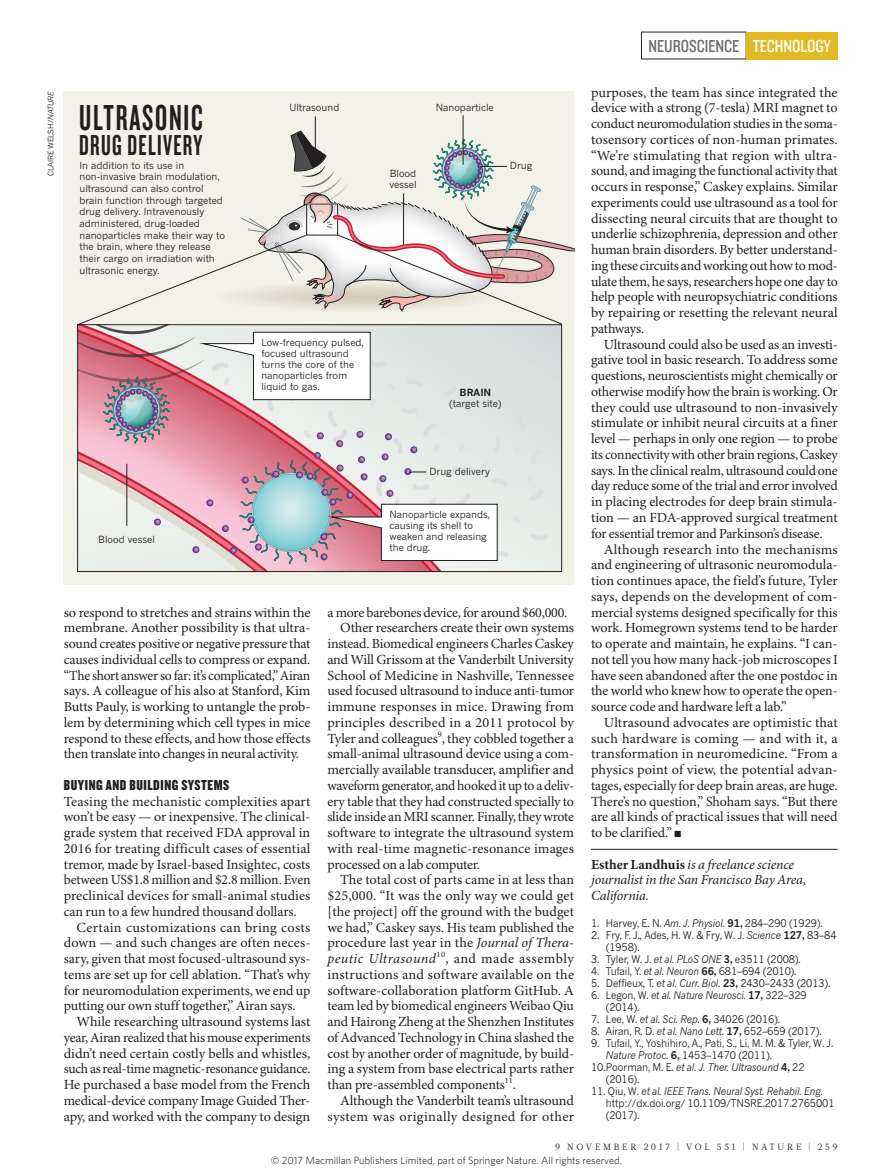
<style>
.page{position:relative;width:893px;height:1174px;background:#fff}
.page>*{position:absolute;margin:0;border:0;box-sizing:border-box;transform-origin:0 0}
.t1{font:37.5px "Knockout 48 Featherweight";letter-spacing:.055em;color:#231f20;scale:.85 1}
.t2{font:30px "Knockout 48 Featherweight";letter-spacing:.05em;color:#231f20;scale:.85 1}
.t3{font:18px "Knockout 29 Junior Ltweight";color:#6c6d70}
.CROSSHEAD{font:15px "Knockout 69 Full Liteweight";letter-spacing:.04em;color:#231f20}
.BODY_INDENT{font:13.95px/15.8px "Minion Pro";letter-spacing:-.01em;color:#231f20;text-align:justify}
.BODY_1ST_PARA{font:13.95px/15.8px "Minion Pro";letter-spacing:-.005em;color:#231f20;text-align:justify}
.AUTHOR_DETAILS{font:italic 13.95px/15.8px "Minion Pro";letter-spacing:-.01em;color:#231f20}
.REFS{font:10.5px/12px "News Gothic MTOT";letter-spacing:-.01em;color:#231f20;scale:.95 1}
.t4{font:300 10.5px "Whitney";color:#000}
.t5{font:9.75px/11.7px "News Gothic MTOT";color:#231f20}
.t6{font:9px "Glosa Math";letter-spacing:.3em;color:#231f20}
.PIC_CREDIT{font:7.5px "News Gothic MTOT";color:#231f20}
.s1{color:#fff}
.s2{font-style:italic}
.s3{font-weight:700}
.s4{font-weight:700;font-style:normal}
</style>
<div class="page">
<hr style="left:591px;top:849px;width:247px;height:1px;background:#231f20">
<div style="left:64px;top:91px;width:510px;height:494px;background:#f2f2e9"></div>
<hr style="left:463px;top:115px;width:1px;height:50px;background:#231f20">
<svg style="left:77px;top:130px;width:497px;height:441px"></svg>
<hr style="left:315px;top:116px;width:1px;height:35px;background:#231f20">
<div style="left:746px;top:32px;width:92px;height:27px;background:#e3b923"></div>
<p class="t3" style="left:648px;top:34px;width:184px">NEUROSCIENCE <span class="s1">TECHNOLOGY</span></p>
<p class="PIC_CREDIT" style="left:46px;top:176px;width:86px;rotate:-90deg">CLAIRE WELSH/<span class="s2">NATURE</span></p>
<p class="t1" style="left:79px;top:94px;width:147px">ULTRASONIC</p>
<p class="t2" style="left:79px;top:127px;width:146px">DRUG DELIVERY</p>
<p class="t5" style="left:79px;top:159px;width:147px">In addition to its use in non-invasive brain modulation, ultrasound can also control brain function through targeted drug delivery. Intravenously administered, drug-loaded nanoparticles make their way to the brain, where they release their cargo on irradiation with ultrasonic energy.</p>
<p class="t5" style="left:98px;top:533px;width:58px">Blood vessel</p>
<p class="t5" style="left:289px;top:101px;width:51px">Ultrasound</p>
<p class="t5" style="left:389px;top:167px;width:29px">Blood vessel</p>
<p class="t5" style="left:436px;top:101px;width:60px">Nanoparticle</p>
<p class="t5" style="left:510px;top:160px;width:24px">Drug</p>
<p class="t5" style="left:261px;top:336px;width:104px;line-height:11.1px">Low-frequency pulsed, focused ultrasound turns the core of the nanoparticles from liquid to gas.</p>
<p class="t5" style="left:449px;top:386px;width:54px;line-height:11.1px;text-align:center"><span class="s3">BRAIN </span>(target site)</p>
<p class="t5" style="left:429px;top:466px;width:62px">Drug delivery</p>
<p class="t5" style="left:390px;top:509px;width:102px;line-height:11.1px">Nanoparticle expands, causing its shell to weaken and releasing the drug.</p>
<p class="BODY_INDENT" style="left:64px;top:605px;width:248px">so respond to stretches and strains within the membrane. Another possibility is that ultra&shy;sound creates positive or negative pressure that causes individual cells to compress or expand. “The short answer so far: it’s complicated,” Airan says. A colleague of his also at Stanford, Kim Butts Pauly, is working to untangle the prob&shy;lem by determining which cell types in mice respond to these effects, and how those effects then translate into changes in neural activity.</p>
<p class="CROSSHEAD" style="left:64px;top:775px;width:167px">BUYING AND BUILDING SYSTEMS</p>
<p class="BODY_1ST_PARA" style="left:64px;top:794px;width:248px">Teasing the mechanistic complexities apart won’t be easy — or inexpensive. The clinical&shy;grade system that received FDA approval in 2016 for treating difficult cases of essential tremor, made by Israel-based Insightec, costs between US$1.8 million and $2.8 million. Even preclinical devices for small-animal studies can run to a few hundred thousand dollars.</p>
<p class="BODY_INDENT" style="left:64px;top:920px;width:248px;text-indent:13px">Certain customizations can bring costs down — and such changes are often neces&shy;sary, given that most focused-ultrasound sys&shy;tems are set up for cell ablation. “That’s why for neuromodulation experiments, we end up putting our own stuff together,” Airan says.</p>
<p class="BODY_INDENT" style="left:64px;top:1014px;width:248px;text-indent:13px">While researching ultrasound systems last year, Airan realized that his mouse experiments didn’t need certain costly bells and whistles, such as real-time magnetic-resonance guidance.<br>He purchased a base model from the French medical-device company Image Guided Ther&shy;apy, and worked with the company to design</p>
<p class="BODY_INDENT" style="left:327px;top:605px;width:241px">a more barebones device, for around $60,000.</p>
<p class="BODY_INDENT" style="left:327px;top:620px;width:248px;text-indent:13px">Other researchers create their own systems instead. Biomedical engineers Charles Caskey and Will Grissom at the Vanderbilt University School of Medicine in Nashville, Tennessee used focused ultrasound to induce anti-tumor immune responses in mice. Drawing from principles described in a 2011 protocol by Tyler and colleagues<sup>9</sup>, they cobbled together a small-animal ultrasound device using a com&shy;mercially available transducer, amplifier and waveform generator, and hooked it up to a deliv&shy;ery table that they had constructed specially to slide inside an MRI scanner. Finally, they wrote software to integrate the ultrasound system with real-time magnetic-resonance images processed on a lab computer.</p>
<p class="BODY_INDENT" style="left:327px;top:872px;width:248px;text-indent:13px">The total cost of parts came in at less than $25,000. “It was the only way we could get [the project] off the ground with the budget we had,” Caskey says. His team published the procedure last year in the <span class="s2">Journal of Thera&shy;peutic Ultrasound</span><sup>10</sup>, and made assembly instructions and software available on the software-collaboration platform GitHub. A team led by biomedical engineers Weibao Qiu and Hairong Zheng at the Shenzhen Institutes of Advanced Technology in China slashed the cost by another order of magnitude, by build&shy;ing a system from base electrical parts rather than pre-assembled components<sup>11</sup>.</p>
<p class="BODY_INDENT" style="left:327px;top:1093px;width:248px;text-align:right">Although the Vanderbilt team’s ultrasound system was originally designed for other</p>
<p class="BODY_INDENT" style="left:591px;top:85px;width:248px">purposes, the team has since integrated the device with a strong (7-tesla) MRI magnet to conduct neuromodulation studies in the soma&shy;tosensory cortices of non-human primates. “We’re stimulating that region with ultra&shy;sound, and imaging the functional activity that occurs in response,” Caskey explains. Similar experiments could use ultrasound as a tool for dissecting neural circuits that are thought to underlie schizophrenia, depression and other human brain disorders. By better understand&shy;ing these circuits and working out how to mod&shy;ulate them, he says, researchers hope one day to help people with neuropsychiatric conditions by repairing or resetting the relevant neural pathways.</p>
<p class="BODY_INDENT" style="left:591px;top:337px;width:248px;text-indent:13px">Ultrasound could also be used as an investi&shy;gative tool in basic research. To address some questions, neuroscientists might chemically or otherwise modify how the brain is working. Or they could use ultrasound to non-invasively stimulate or inhibit neural circuits at a finer level — perhaps in only one region — to probe its connectivity with other brain regions, Caskey says. In the clinical realm, ultrasound could one day reduce some of the trial and error involved in placing electrodes for deep brain stimula&shy;tion — an FDA-approved surgical treatment for essential tremor and Parkinson’s disease.</p>
<p class="BODY_INDENT" style="left:591px;top:542px;width:248px;text-indent:13px">Although research into the mechanisms and engineering of ultrasonic neuromodula&shy;tion continues apace, the field’s future, Tyler says, depends on the development of com&shy;mercial systems designed specifically for this work. Homegrown systems tend to be harder to operate and maintain, he explains. “I can&shy;not tell you how many hack-job microscopes I have seen abandoned after the one postdoc in the world who knew how to operate the open&shy;source code and hardware left a lab.”</p>
<p class="BODY_INDENT" style="left:591px;top:715px;width:248px;text-indent:13px">Ultrasound advocates are optimistic that such hardware is coming — and with it, a transformation in neuromedicine. “From a physics point of view, the potential advan&shy;tages, especially for deep brain areas, are huge.<br>There’s no question,” Shoham says. “But there are all kinds of practical issues that will need to be clarified.” ■</p>
<p class="AUTHOR_DETAILS" style="left:591px;top:857px;width:217px"><span class="s4">Esther Landhuis</span> is a freelance science journalist in the San Francisco Bay Area,<br>California.</p>
<p class="REFS" style="left:591px;top:917px;width:245px">1. Harvey, E. N. <span class="s2">Am. J. Physiol.</span> <span class="s3">91,</span> 284–290 (1929).</p>
<p class="REFS" style="left:606px;top:929px;width:244px;text-indent:-15px">2. Fry, F. J., Ades, H. W. &amp; Fry, W. J. <span class="s2">Science</span> <span class="s3">127,</span> 83–84 (1958).</p>
<p class="REFS" style="left:591px;top:953px;width:222px">3. Tyler, W. J. <span class="s2">et al. PLoS ONE</span> <span class="s3">3,</span> e3511 (2008).</p>
<p class="REFS" style="left:591px;top:965px;width:218px">4. Tufail, Y. <span class="s2">et al. Neuron</span> <span class="s3">66,</span> 681–694 (2010).</p>
<p class="REFS" style="left:591px;top:977px;width:253px">5. Deffieux, T. <span class="s2">et al. Curr. Biol.</span> <span class="s3">23,</span> 2430–2433 (2013).</p>
<p class="REFS" style="left:606px;top:989px;width:213px;text-indent:-15px">6. Legon, W. <span class="s2">et al. Nature Neurosci.</span> <span class="s3">17,</span> 322–329 (2014).</p>
<p class="REFS" style="left:591px;top:1013px;width:200px">7. Lee, W. <span class="s2">et al. Sci. Rep.</span> <span class="s3">6,</span> 34026 (2016).</p>
<p class="REFS" style="left:591px;top:1025px;width:244px">8. Airan, R. D. <span class="s2">et al. Nano Lett.</span> <span class="s3">17,</span> 652–659 (2017).</p>
<p class="REFS" style="left:606px;top:1037px;width:241px;text-indent:-15px">9. Tufail, Y., Yoshihiro, A., Pati, S., Li, M. M. &amp; Tyler, W. J.<br><span class="s2">Nature Protoc.</span> <span class="s3">6,</span> 1453–1470 (2011).</p>
<p class="REFS" style="left:606px;top:1061px;width:211px;text-indent:-15px">10.Poorman, M. E. <span class="s2">et al. J. Ther. Ultrasound</span> <span class="s3">4,</span> 22 (2016).</p>
<p class="REFS" style="left:606px;top:1085px;width:242px;text-indent:-15px">11. Qiu, W. <span class="s2">et al. IEEE Trans. Neural Syst. Rehabil. Eng. </span>http://dx.doi.org/ 10.1109/TNSRE.2017.2765001 (2017).</p>
<p class="t6" style="left:555px;top:1141px;width:284px">9 NOVEMBER 2017 | VOL 551 | NATURE | 259</p>
<p class="t4" style="left:271px;top:1153px;width:352px">© 2017 Macmillan Publishers Limited, part of Springer Nature. All rights reserved.</p>
</div>
